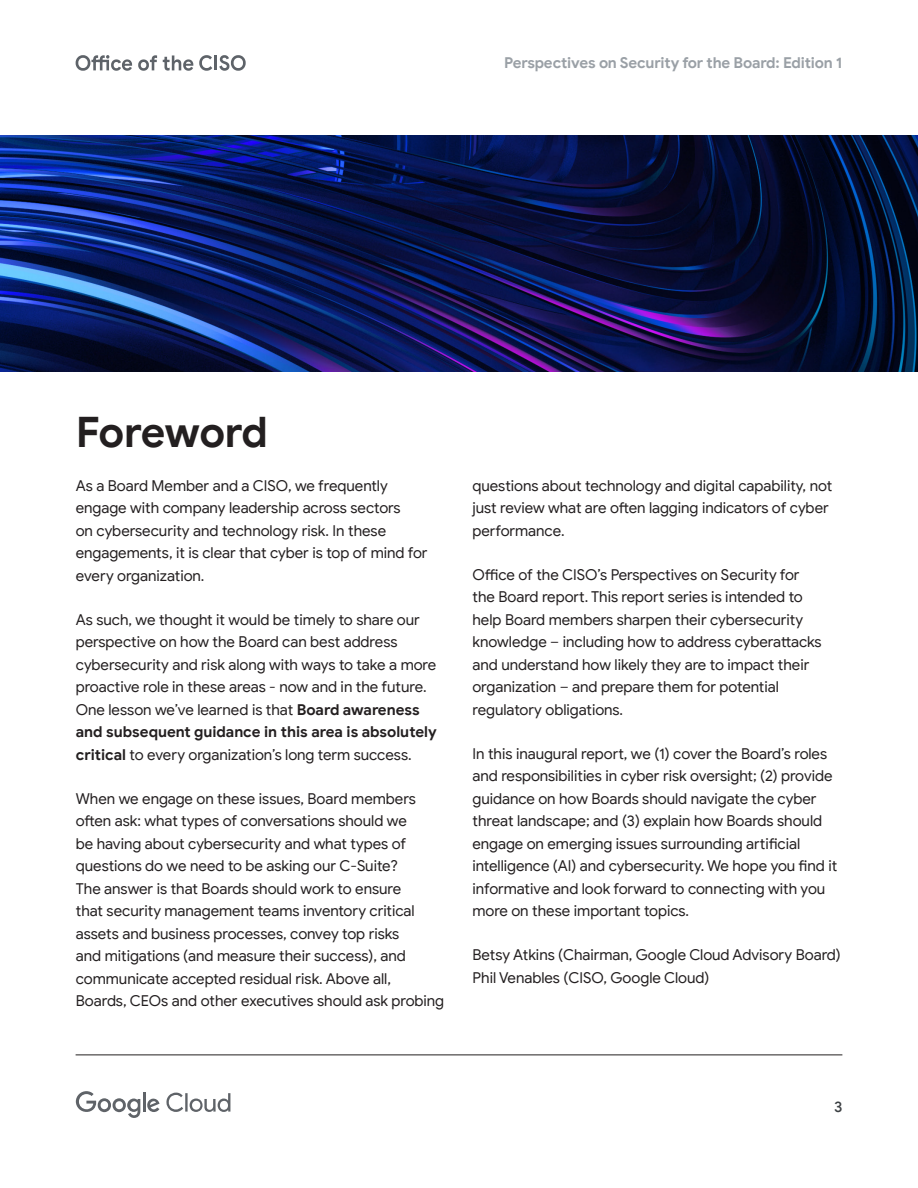
<style>
.page{position:relative;width:918px;height:1188px;background:#fff}
.page>*{position:absolute;margin:0;border:0;box-sizing:border-box;transform-origin:0 0}
.Subhead_L1{font:700 42px "Google Sans";letter-spacing:-.01em;color:#231f20}
.Body_copy{font:15px/22.5px "Google Sans";color:#231f20}
.t1{font:700 15px "Google Sans";letter-spacing:-.01em;color:#9aa0a6}
.t2{font:500 15px "Google Sans";color:#3c4043}
.s1{font-weight:700}
</style>
<div class="page">
<svg style="left:166px;top:1093px;width:64px;height:19px"></svg>
<svg style="left:76px;top:1091px;width:84px;height:27px"></svg>
<hr style="left:76px;top:1055px;width:766px;height:1px;background:#231f20">
<svg style="left:76px;top:55px;width:56px;height:16px"></svg>
<svg style="left:138px;top:55px;width:19px;height:16px"></svg>
<svg style="left:163px;top:55px;width:30px;height:16px"></svg>
<svg style="left:199px;top:55px;width:13px;height:16px"></svg>
<hr style="left:214px;top:55px;width:3px;height:15px;background:#5e6369">
<svg style="left:219px;top:55px;width:27px;height:16px"></svg>
<img style="left:0;top:135px;width:918px;height:237px">
<p class="t1" style="left:504px;top:54px;width:340px">Perspectives on Security for the Board: Edition 1</p>
<p class="Subhead_L1" style="left:76px;top:406px;width:194px">Foreword</p>
<p class="Body_copy" style="left:76px;top:474px;width:353px">As a Board Member and a CISO, we frequently engage with company leadership across sectors<br>on cybersecurity and technology risk. In these engagements, it is clear that cyber is top of mind for every organization.</p>
<p class="Body_copy" style="left:76px;top:608px;width:362px">As such, we thought it would be timely to share our perspective on how the Board can best address cybersecurity and risk along with ways to take a more proactive role in these areas - now and in the future.<br>One lesson we’ve learned is that <span class="s1">Board awareness and subsequent guidance in this area is absolutely critical</span> to every organization’s long term success.</p>
<p class="Body_copy" style="left:76px;top:787px;width:370px">When we engage on these issues, Board members often ask: what types of conversations should we<br>be having about cybersecurity and what types of questions do we need to be asking our C-Suite?<br>The answer is that Boards should work to ensure<br>that security management teams inventory critical assets and business processes, convey top risks<br>and mitigations (and measure their success), and communicate accepted residual risk. Above all, Boards, CEOs and other executives should ask probing</p>
<p class="Body_copy" style="left:472px;top:474px;width:361px">questions about technology and digital capability, not just review what are often lagging indicators of cyber performance.</p>
<p class="Body_copy" style="left:472px;top:563px;width:351px">Office of the CISO’s Perspectives on Security for the Board report. This report series is intended to help Board members sharpen their cybersecurity knowledge – including how to address cyberattacks and understand how likely they are to impact their organization – and prepare them for potential regulatory obligations.</p>
<p class="Body_copy" style="left:472px;top:742px;width:366px">In this inaugural report, we (1) cover the Board’s roles and responsibilities in cyber risk oversight; (2) provide guidance on how Boards should navigate the cyber threat landscape; and (3) explain how Boards should engage on emerging issues surrounding artificial intelligence (AI) and cybersecurity. We hope you find it informative and look forward to connecting with you more on these important topics.</p>
<p class="Body_copy" style="left:472px;top:944px;width:370px">Betsy Atkins (Chairman, Google Cloud Advisory Board)<br>Phil Venables (CISO, Google Cloud)</p>
<p class="t2" style="left:834px;top:1098px;width:10px">3</p>
</div>
